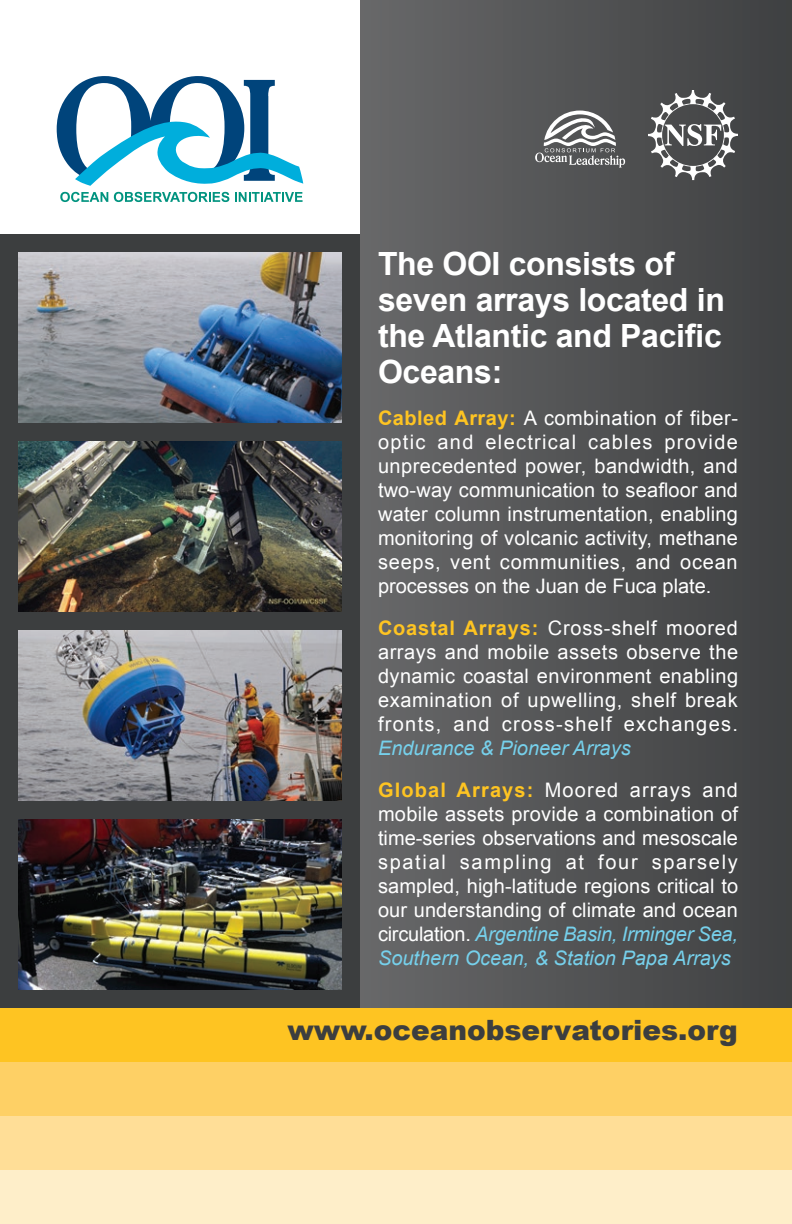
<style>
.page{position:relative;width:792px;height:1224px;background:#fff}
.page>*{position:absolute;margin:0;border:0;box-sizing:border-box;transform-origin:0 0}
.t1{font:700 32px/36px "Arial";letter-spacing:-.01em;color:#fff}
.Bottom_Bar_URL{font:900 28px "Arial";color:#3c3e3f}
.t2{font:20px/24px "Arial";letter-spacing:.005em;color:#fff;text-align:justify}
.s1{font-weight:700;color:#fec422}
.s2{font-style:italic;color:#76d0eb}
</style>
<div class="page">
<div style="left:360px;top:0;width:432px;height:1062px;background:linear-gradient(to right,#686869,#3e4041)"></div>
<svg style="left:57px;top:76px;width:246px;height:110px"></svg>
<svg style="left:60px;top:192px;width:48px;height:10px"></svg>
<svg style="left:114px;top:192px;width:115px;height:10px"></svg>
<svg style="left:235px;top:192px;width:68px;height:10px"></svg>
<div style="left:0;top:234px;width:360px;height:774px;background:#3c3e3f"></div>
<img style="left:18px;top:819px;width:324px;height:171px">
<img style="left:18px;top:441px;width:324px;height:171px">
<img style="left:18px;top:630px;width:324px;height:171px">
<img style="left:18px;top:252px;width:324px;height:171px">
<svg style="left:648px;top:90px;width:90px;height:90px"></svg>
<svg style="left:535px;top:110px;width:90px;height:58px"></svg>
<div style="left:0;top:1008px;width:792px;height:54px;background:#fec422"></div>
<div style="left:0;top:1062px;width:792px;height:54px;background:#fed065"></div>
<div style="left:0;top:1116px;width:792px;height:54px;background:#ffde97"></div>
<div style="left:0;top:1170px;width:792px;height:54px;background:#feeec9"></div>
<p class="t1" style="left:378px;top:247px;width:348px">The OOI consists of seven arrays located in the Atlantic and Pacific<br>Oceans:</p>
<p class="t2" style="left:378px;top:406px;width:362px"><span class="s1">Cabled Array:</span> A combination of fiber&shy;optic and electrical cables provide unprecedented power, bandwidth, and two-way communication to seafloor and water column instrumentation, enabling monitoring of volcanic activity, methane seeps, vent communities, and ocean processes on the Juan de Fuca plate.</p>
<p class="t2" style="left:378px;top:616px;width:362px"><span class="s1">Coastal Arrays:</span> Cross-shelf moored arrays and mobile assets observe the dynamic coastal environment enabling examination of upwelling, shelf break fronts, and cross-shelf exchanges.<br><span class="s2">Endurance &amp; Pioneer Arrays</span></p>
<p class="t2" style="left:378px;top:778px;width:362px"><span class="s1">Global Arrays:</span> Moored arrays and mobile assets provide a combination of time-series observations and mesoscale spatial sampling at four sparsely sampled, high-latitude regions critical to our understanding of climate and ocean circulation. <span class="s2">Argentine Basin, Irminger Sea, Southern Ocean, &amp; Station Papa Arrays</span></p>
<p class="Bottom_Bar_URL" style="left:287px;top:1009px;width:452px">www.oceanobservatories.org</p>
</div>
